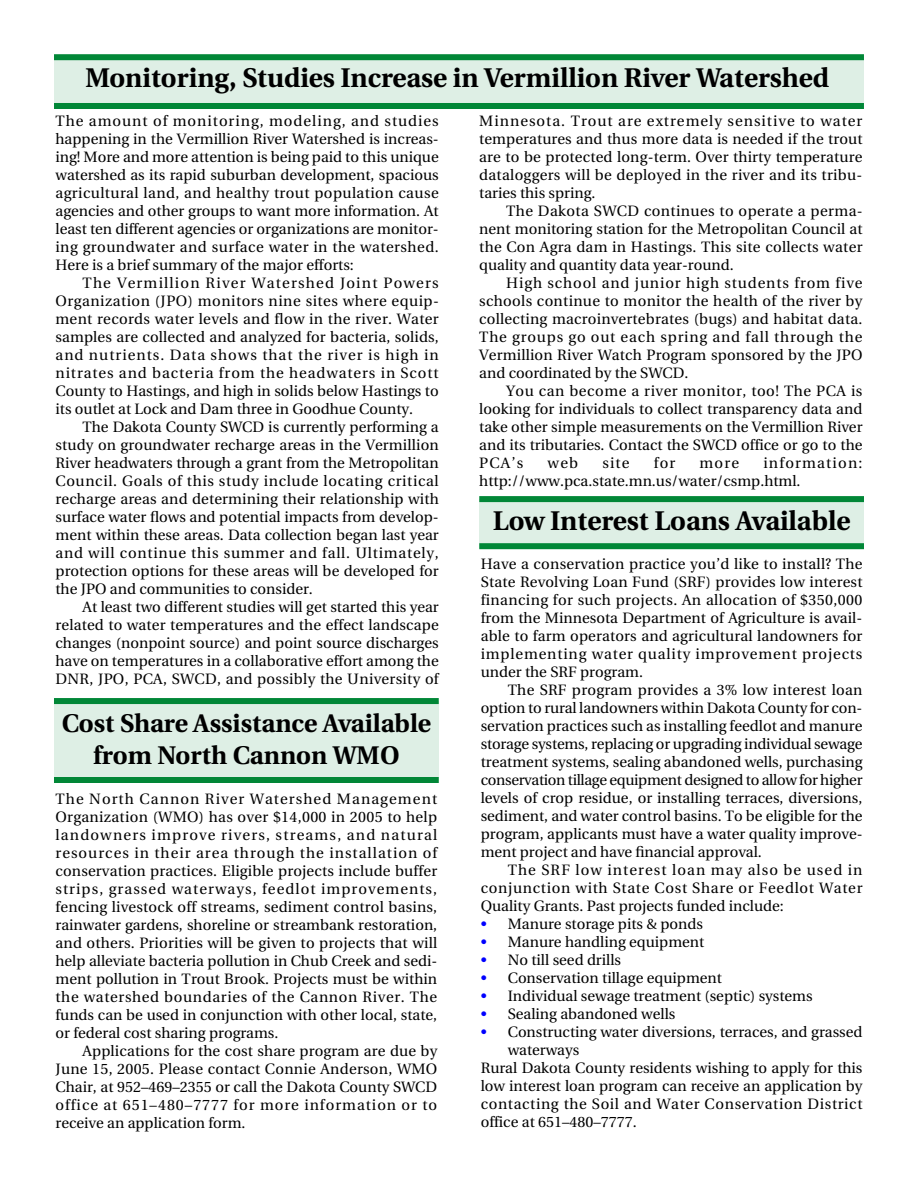
<style>
.page{position:relative;width:918px;height:1188px;background:#fff}
.page>*{position:absolute;margin:0;border:0;box-sizing:border-box;transform-origin:0 0}
.t1{font:700 27px "Utopia";color:#000}
.t2{font:700 25.5px/31.7px "Utopia";color:#000;text-align:center}
.t3{font:15px/18px "Utopia";color:#000;text-align:justify}
.t4{font:15px "Utopia";letter-spacing:.04em;color:#000}
.s1{color:#00f}
</style>
<div class="page">
<div style="left:54px;top:57px;width:810px;height:47px;background:#deefe5"></div>
<div style="left:54px;top:54px;width:810px;height:6px;background:#018737"></div>
<div style="left:54px;top:103px;width:810px;height:6px;background:#018737"></div>
<div style="left:54px;top:701px;width:385px;height:81px;background:#deefe5"></div>
<div style="left:54px;top:698px;width:385px;height:6px;background:#018737"></div>
<div style="left:54px;top:777px;width:385px;height:6px;background:#018737"></div>
<div style="left:479px;top:499px;width:385px;height:49px;background:#deefe5"></div>
<div style="left:479px;top:496px;width:385px;height:6px;background:#018737"></div>
<div style="left:479px;top:543px;width:385px;height:6px;background:#018737"></div>
<h1 class="t1" style="left:85px;top:67px;width:745px">Monitoring, Studies Increase in Vermillion River Watershed</h1>
<p class="t3" style="left:56px;top:113px;width:385px">The amount of monitoring, modeling, and studies happening in the Vermillion River Watershed is increas&shy;ing! More and more attention is being paid to this unique watershed as its rapid suburban development, spacious agricultural land, and healthy trout population cause agencies and other groups to want more information. At least ten different agencies or organizations are monitor&shy;ing groundwater and surface water in the watershed.<br>Here is a brief summary of the major efforts:</p>
<p class="t3" style="left:56px;top:275px;width:385px;text-indent:27px">The Vermillion River Watershed Joint Powers Organization (JPO) monitors nine sites where equip&shy;ment records water levels and flow in the river. Water samples are collected and analyzed for bacteria, solids, and nutrients. Data shows that the river is high in nitrates and bacteria from the headwaters in Scott County to Hastings, and high in solids below Hastings to its outlet at Lock and Dam three in Goodhue County.</p>
<p class="t3" style="left:56px;top:419px;width:385px;text-indent:27px">The Dakota County SWCD is currently performing a study on groundwater recharge areas in the Vermillion River headwaters through a grant from the Metropolitan Council. Goals of this study include locating critical recharge areas and determining their relationship with surface water flows and potential impacts from develop&shy;ment within these areas. Data collection began last year and will continue this summer and fall. Ultimately, protection options for these areas will be developed for the JPO and communities to consider.</p>
<p class="t3" style="left:56px;top:599px;width:385px;text-indent:27px">At least two different studies will get started this year related to water temperatures and the effect landscape changes (nonpoint source) and point source discharges have on temperatures in a collaborative effort among the DNR, JPO, PCA, SWCD, and possibly the University of</p>
<h2 class="t2" style="left:62px;top:710px;width:371px">Cost Share Assistance Available from North Cannon WMO</h2>
<p class="t3" style="left:56px;top:791px;width:383px">The North Cannon River Watershed Management Organization (WMO) has over $14,000 in 2005 to help landowners improve rivers, streams, and natural resources in their area through the installation of conservation practices. Eligible projects include buffer strips, grassed waterways, feedlot improvements, fencing livestock off streams, sediment control basins, rainwater gardens, shoreline or streambank restoration, and others. Priorities will be given to projects that will help alleviate bacteria pollution in Chub Creek and sedi&shy;ment pollution in Trout Brook. Projects must be within the watershed boundaries of the Cannon River. The funds can be used in conjunction with other local, state, or federal cost sharing programs.</p>
<p class="t3" style="left:56px;top:1043px;width:383px;text-indent:27px">Applications for the cost share program are due by June 15, 2005. Please contact Connie Anderson, WMO Chair, at 952–469–2355 or call the Dakota County SWCD office at 651–480–7777 for more information or to receive an application form.</p>
<p class="t3" style="left:479px;top:113px;width:385px">Minnesota. Trout are extremely sensitive to water temperatures and thus more data is needed if the trout are to be protected long-term. Over thirty temperature dataloggers will be deployed in the river and its tribu&shy;taries this spring.</p>
<p class="t3" style="left:479px;top:203px;width:385px;text-indent:27px">The Dakota SWCD continues to operate a perma&shy;nent monitoring station for the Metropolitan Council at the Con Agra dam in Hastings. This site collects water quality and quantity data year-round.</p>
<p class="t3" style="left:479px;top:275px;width:385px;text-indent:27px">High school and junior high students from five schools continue to monitor the health of the river by collecting macroinvertebrates (bugs) and habitat data.<br>The groups go out each spring and fall through the Vermillion River Watch Program sponsored by the JPO and coordinated by the SWCD.</p>
<p class="t3" style="left:479px;top:383px;width:385px;text-indent:27px">You can become a river monitor, too! The PCA is looking for individuals to collect transparency data and take other simple measurements on the Vermillion River and its tributaries. Contact the SWCD office or go to the PCA’s</p>
<p class="t3" style="left:479px;top:455px;width:385px;text-indent:284px">information: http://www.pca.state.mn.us/water/csmp.html.</p>
<p class="t3" style="left:548px;top:455px;width:32px">web</p>
<p class="t3" style="left:602px;top:455px;width:29px">site</p>
<p class="t3" style="left:654px;top:455px;width:23px">for</p>
<p class="t3" style="left:700px;top:455px;width:41px">more</p>
<h1 class="t1" style="left:493px;top:510px;width:359px">Low Interest Loans Available</h1>
<p class="t3" style="left:481px;top:556px;width:383px">Have a conservation practice you’d like to install? The State Revolving Loan Fund (SRF) provides low interest financing for such projects. An allocation of $350,000 from the Minnesota Department of Agriculture is avail&shy;able to farm operators and agricultural landowners for implementing water quality improvement projects under the SRF program.</p>
<p class="t3" style="left:481px;top:682px;width:383px;text-indent:27px">The SRF program provides a 3% low interest loan option to rural landowners within Dakota County for con&shy;servation practices such as installing feedlot and manure storage systems, replacing or upgrading individual sewage treatment systems, sealing abandoned wells, purchasing conservation tillage equipment designed to allow for higher levels of crop residue, or installing terraces, diversions, sediment, and water control basins. To be eligible for the program, applicants must have a water quality improve&shy;ment project and have financial approval.</p>
<p class="t3" style="left:481px;top:862px;width:383px;text-indent:27px">The SRF low interest loan may also be used in conjunction with State Cost Share or Feedlot Water Quality Grants. Past projects funded include:</p>
<p class="t3" style="left:481px;top:916px;width:224px"><span class="s1">•</span> Manure storage pits &amp; ponds</p>
<p class="t3" style="left:481px;top:934px;width:225px"><span class="s1">•</span> Manure handling equipment</p>
<p class="t3" style="left:481px;top:952px;width:142px"><span class="s1">•</span> No till seed drills</p>
<p class="t3" style="left:481px;top:970px;width:243px"><span class="s1">•</span> Conservation tillage equipment</p>
<p class="t3" style="left:481px;top:988px;width:333px"><span class="s1">•</span> Individual sewage treatment (septic) systems</p>
<p class="t3" style="left:481px;top:1006px;width:196px"><span class="s1">•</span> Sealing abandoned wells</p>
<p class="t3" style="left:481px;top:1024px;width:383px"><span class="s1">•</span> Constructing water diversions, terraces, and grassed</p>
<p class="t3" style="left:508px;top:1042px;width:73px">waterways</p>
<p class="t3" style="left:481px;top:1060px;width:383px">Rural Dakota County residents wishing to apply for this</p>
<p class="t3" style="left:481px;top:1078px;width:383px">low interest loan program can receive an application by</p>
<p class="t4" style="left:481px;top:1098px;width:383px">contacting the Soil and Water Conservation District</p>
<p class="t3" style="left:481px;top:1114px;width:157px">office at 651–480–7777.</p>
</div>
